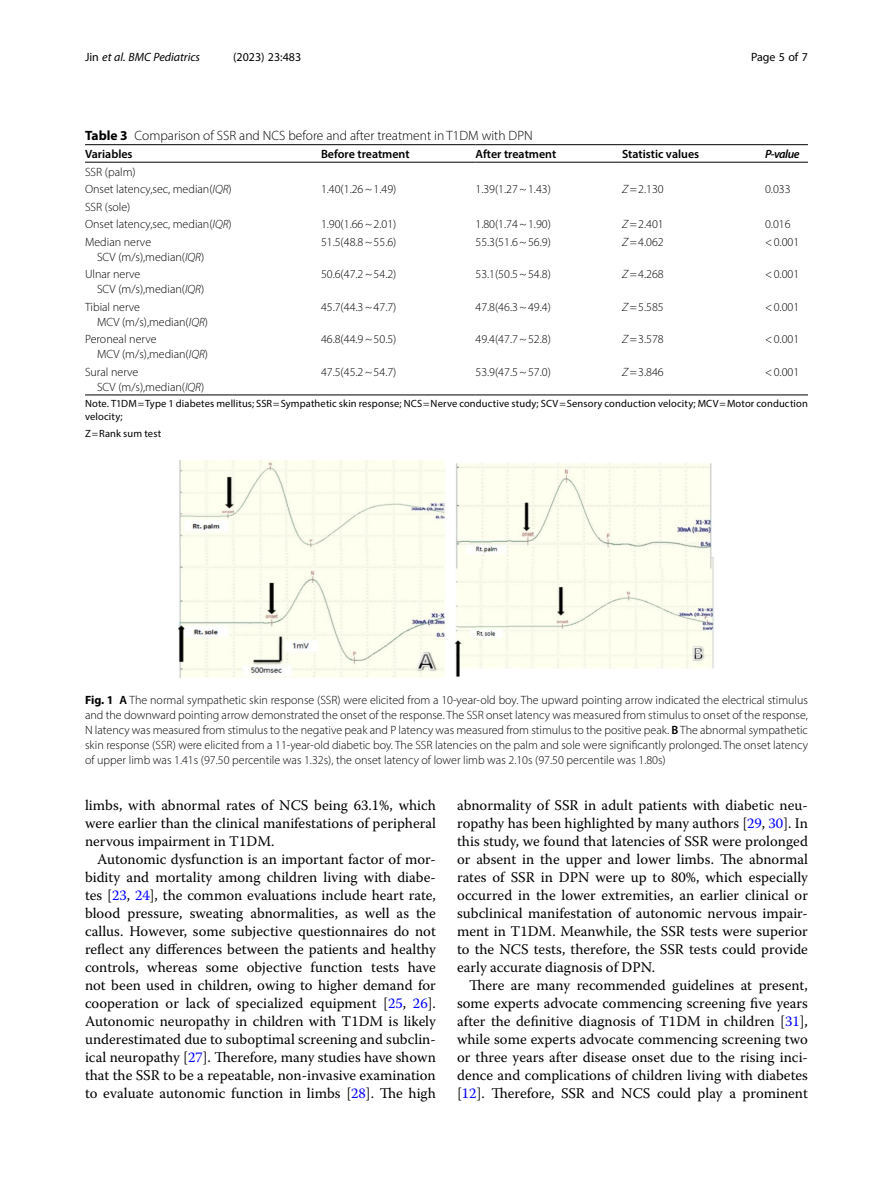
<style>
.page{position:relative;width:893px;height:1191px;background:#fff}
.page>*{position:absolute;margin:0;border:0;box-sizing:border-box;transform-origin:0 0}
.Body_Text_Indent{font:14.7px/18px "Warnock Pro";color:#000;text-align:justify}
.Table_Caption{font:300 13.5px "Myriad Pro";color:#000}
.Figure_Caption{font:300 12px/15px "Myriad Pro";color:#000;text-align:justify}
.Table_Body{font:300 12px "Myriad Pro";color:#000}
.Table_Head{font:600 12px "Myriad Pro";color:#000}
.t1{font:italic 12px "Myriad Pro";color:#000}
.t2{font:12px "Myriad Pro";color:#000}
.Table_Head-2{font:italic 600 12px "Myriad Pro";letter-spacing:-.04em;color:#000}
.Table_Footnote{font:10.5px/12.8px "Myriad Pro";letter-spacing:.015em;color:#000}
.s1{font-style:normal}
.s2{font-weight:700}
.s3{font-style:italic}
.s4{font-weight:600}
.s5{color:#00f}
</style>
<div class="page">
<hr style="left:85px;top:162px;width:236px;height:1px;background:#000">
<hr style="left:321px;top:144px;width:154px;height:1px;background:#000">
<hr style="left:321px;top:162px;width:154px;height:1px;background:#000">
<hr style="left:475px;top:144px;width:147px;height:1px;background:#000">
<hr style="left:475px;top:162px;width:147px;height:1px;background:#000">
<hr style="left:622px;top:144px;width:143px;height:1px;background:#000">
<hr style="left:622px;top:162px;width:143px;height:1px;background:#000">
<hr style="left:765px;top:144px;width:43px;height:1px;background:#000">
<hr style="left:765px;top:162px;width:43px;height:1px;background:#000">
<hr style="left:321px;top:395px;width:154px;height:1px;background:#000">
<hr style="left:475px;top:395px;width:147px;height:1px;background:#000">
<hr style="left:622px;top:395px;width:143px;height:1px;background:#000">
<hr style="left:765px;top:395px;width:43px;height:1px;background:#000">
<hr style="left:85px;top:395px;width:236px;height:1px;background:#000">
<hr style="left:85px;top:144px;width:236px;height:1px;background:#000">
<img style="left:178px;top:460px;width:536px;height:217px">
<p class="t1" style="left:85px;top:50px;width:117px"><span class="s1">Jin</span> et al. BMC Pediatrics</p>
<p class="t2" style="left:233px;top:50px;width:70px">(2023) 23:483</p>
<p class="t2" style="left:751px;top:50px;width:58px">Page 5 of 7</p>
<p class="Table_Caption" style="left:85px;top:128px;width:449px"><span class="s2">Table 3</span> Comparison of SSR and NCS before and after treatment in T1DM with DPN</p>
<p class="Table_Head" style="left:85px;top:146px;width:49px">Variables</p>
<p class="Table_Head" style="left:321px;top:146px;width:90px">Before treatment</p>
<p class="Table_Head" style="left:475px;top:146px;width:82px">After treatment</p>
<p class="Table_Head" style="left:622px;top:146px;width:79px">Statistic values</p>
<p class="Table_Head-2" style="left:765px;top:146px;width:36px">P-value</p>
<p class="Table_Body" style="left:85px;top:164px;width:52px">SSR (palm)</p>
<p class="Table_Body" style="left:85px;top:182px;width:148px">Onset latency,sec, median(<span class="s3">IQR</span>)</p>
<p class="Table_Body" style="left:321px;top:182px;width:77px">1.40(1.26~1.49)</p>
<p class="Table_Body" style="left:475px;top:182px;width:77px">1.39(1.27~1.43)</p>
<p class="Table_Body" style="left:622px;top:182px;width:43px"><span class="s3">Z</span>=2.130</p>
<p class="Table_Body" style="left:765px;top:182px;width:27px">0.033</p>
<p class="Table_Body" style="left:85px;top:199px;width:47px">SSR (sole)</p>
<p class="Table_Body" style="left:85px;top:217px;width:148px">Onset latency,sec, median(<span class="s3">IQR</span>)</p>
<p class="Table_Body" style="left:321px;top:217px;width:77px">1.90(1.66~2.01)</p>
<p class="Table_Body" style="left:475px;top:217px;width:77px">1.80(1.74~1.90)</p>
<p class="Table_Body" style="left:622px;top:217px;width:43px"><span class="s3">Z</span>=2.401</p>
<p class="Table_Body" style="left:765px;top:217px;width:27px">0.016</p>
<p class="Table_Body" style="left:85px;top:234px;width:68px">Median nerve</p>
<p class="Table_Body" style="left:97px;top:249px;width:109px">SCV (m/s),median(<span class="s3">IQR</span>)</p>
<p class="Table_Body" style="left:321px;top:234px;width:77px">51.5(48.8~55.6)</p>
<p class="Table_Body" style="left:475px;top:234px;width:77px">55.3(51.6~56.9)</p>
<p class="Table_Body" style="left:622px;top:234px;width:43px"><span class="s3">Z</span>=4.062</p>
<p class="Table_Body" style="left:765px;top:234px;width:36px">&lt;0.001</p>
<p class="Table_Body" style="left:85px;top:267px;width:57px">Ulnar nerve</p>
<p class="Table_Body" style="left:97px;top:282px;width:109px">SCV (m/s),median(<span class="s3">IQR</span>)</p>
<p class="Table_Body" style="left:321px;top:267px;width:77px">50.6(47.2~54.2)</p>
<p class="Table_Body" style="left:475px;top:267px;width:77px">53.1(50.5~54.8)</p>
<p class="Table_Body" style="left:622px;top:267px;width:43px"><span class="s3">Z</span>=4.268</p>
<p class="Table_Body" style="left:765px;top:267px;width:36px">&lt;0.001</p>
<p class="Table_Body" style="left:85px;top:299px;width:57px">Tibial nerve</p>
<p class="Table_Body" style="left:97px;top:314px;width:113px">MCV (m/s),median(<span class="s3">IQR</span>)</p>
<p class="Table_Body" style="left:321px;top:299px;width:77px">45.7(44.3~47.7)</p>
<p class="Table_Body" style="left:475px;top:299px;width:77px">47.8(46.3~49.4)</p>
<p class="Table_Body" style="left:622px;top:299px;width:43px"><span class="s3">Z</span>=5.585</p>
<p class="Table_Body" style="left:765px;top:299px;width:36px">&lt;0.001</p>
<p class="Table_Body" style="left:85px;top:332px;width:73px">Peroneal nerve</p>
<p class="Table_Body" style="left:97px;top:347px;width:113px">MCV (m/s),median(<span class="s3">IQR</span>)</p>
<p class="Table_Body" style="left:321px;top:332px;width:77px">46.8(44.9~50.5)</p>
<p class="Table_Body" style="left:475px;top:332px;width:77px">49.4(47.7~52.8)</p>
<p class="Table_Body" style="left:622px;top:332px;width:43px"><span class="s3">Z</span>=3.578</p>
<p class="Table_Body" style="left:765px;top:332px;width:36px">&lt;0.001</p>
<p class="Table_Body" style="left:85px;top:364px;width:55px">Sural nerve</p>
<p class="Table_Body" style="left:97px;top:379px;width:109px">SCV (m/s),median(<span class="s3">IQR</span>)</p>
<p class="Table_Body" style="left:321px;top:364px;width:77px">47.5(45.2~54.7)</p>
<p class="Table_Body" style="left:475px;top:364px;width:77px">53.9(47.5~57.0)</p>
<p class="Table_Body" style="left:622px;top:364px;width:43px"><span class="s3">Z</span>=3.846</p>
<p class="Table_Body" style="left:765px;top:364px;width:36px">&lt;0.001</p>
<p class="Table_Footnote" style="left:85px;top:397px;width:724px">Note. T1DM Type 1 diabetes mellitus; SSR Sympathetic skin response; NCS Nerve conductive study; SCV Sensory conduction velocity; MCV Motor conduction velocity;</p>
<p class="Table_Footnote" style="left:85px;top:427px;width:78px">Z Rank sum test</p>
<p class="Figure_Caption" style="left:85px;top:692px;width:724px"><span class="s2">Fig. 1</span> <span class="s4">A</span> The normal sympathetic skin response (SSR) were elicited from a 10-year-old boy. The upward pointing arrow indicated the electrical stimulus and the downward pointing arrow demonstrated the onset of the response. The SSR onset latency was measured from stimulus to onset of the response, N latency was measured from stimulus to the negative peak and P latency was measured from stimulus to the positive peak. <span class="s4">B</span> The abnormal sympathetic skin response (SSR) were elicited from a 11-year-old diabetic boy. The SSR latencies on the palm and sole were significantly prolonged. The onset latency of upper limb was 1.41s (97.50 percentile was 1.32s), the onset latency of lower limb was 2.10s (97.50 percentile was 1.80s)</p>
<p class="Body_Text_Indent" style="left:85px;top:796px;width:352px">limbs, with abnormal rates of NCS being 63.1%, which were earlier than the clinical manifestations of peripheral nervous impairment in T1DM.</p>
<p class="Body_Text_Indent" style="left:85px;top:850px;width:352px;text-indent:12px">Autonomic dysfunction is an important factor of mor&shy;bidity and mortality among children living with diabe&shy;tes [<span class="s5">23</span>, <span class="s5">24</span>], the common evaluations include heart rate, blood pressure, sweating abnormalities, as well as the callus. However, some subjective questionnaires do not reflect any differences between the patients and healthy controls, whereas some objective function tests have not been used in children, owing to higher demand for cooperation or lack of specialized equipment [<span class="s5">25</span>, <span class="s5">26</span>].<br>Autonomic neuropathy in children with T1DM is likely underestimated due to suboptimal screening and subclin&shy;ical neuropathy [<span class="s5">27</span>]. Therefore, many studies have shown that the SSR to be a repeatable, non-invasive examination to evaluate autonomic function in limbs [<span class="s5">28</span>]. The high</p>
<p class="Body_Text_Indent" style="left:457px;top:796px;width:352px">abnormality of SSR in adult patients with diabetic neu&shy;ropathy has been highlighted by many authors [<span class="s5">29</span>, <span class="s5">30</span>]. In this study, we found that latencies of SSR were prolonged or absent in the upper and lower limbs. The abnormal rates of SSR in DPN were up to 80%, which especially occurred in the lower extremities, an earlier clinical or subclinical manifestation of autonomic nervous impair&shy;ment in T1DM. Meanwhile, the SSR tests were superior to the NCS tests, therefore, the SSR tests could provide early accurate diagnosis of DPN.</p>
<p class="Body_Text_Indent" style="left:457px;top:976px;width:352px;text-indent:12px">There are many recommended guidelines at present, some experts advocate commencing screening five years after the definitive diagnosis of T1DM in children [<span class="s5">31</span>], while some experts advocate commencing screening two or three years after disease onset due to the rising inci&shy;dence and complications of children living with diabetes [<span class="s5">12</span>]. Therefore, SSR and NCS could play a prominent</p>
</div>
